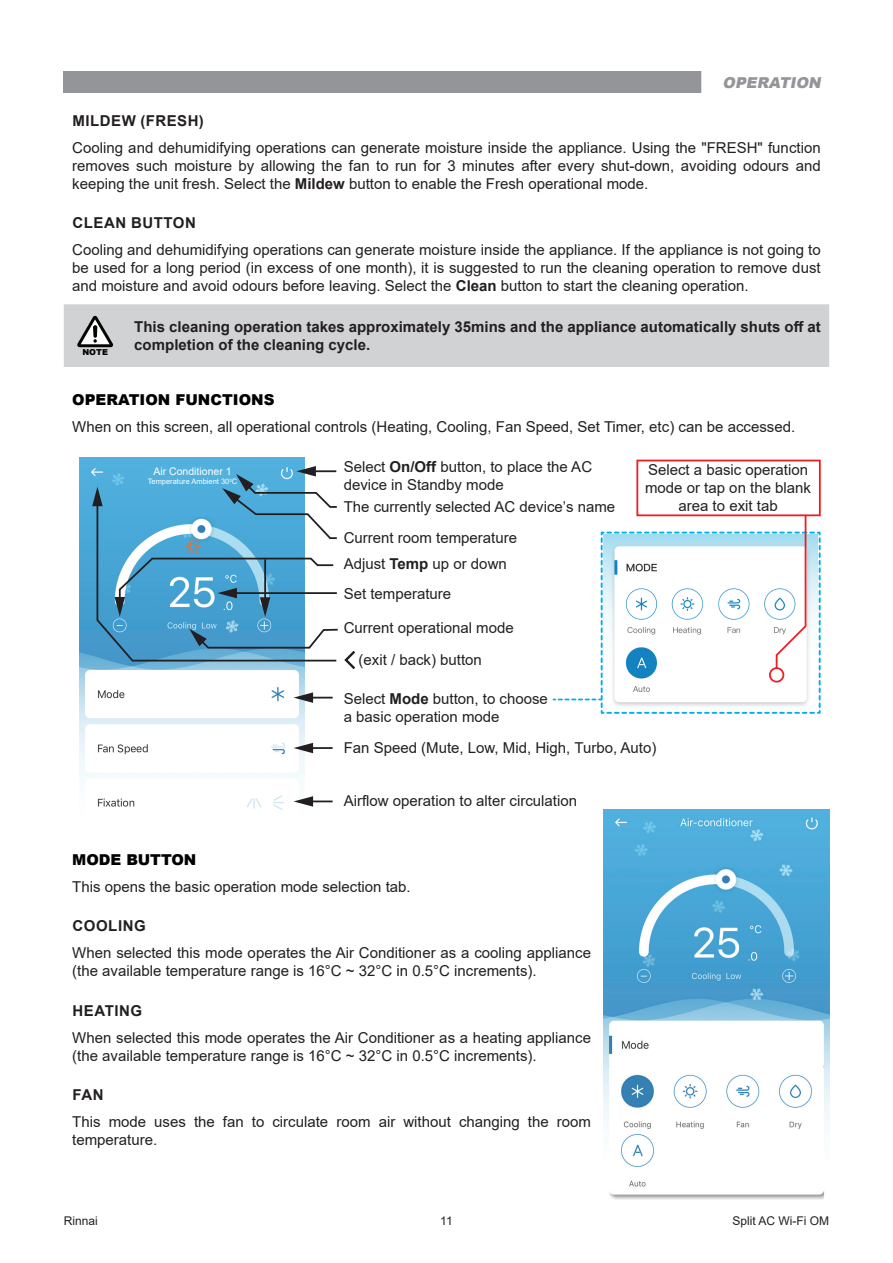
<style>
.page{position:relative;width:893px;height:1263px;background:#fff}
.page>*{position:absolute;margin:0;border:0;box-sizing:border-box;transform-origin:0 0}
.t1{font:15px/18px "Arial";color:#231f20}
.t2{font:700 15px/18px "Arial";color:#231f20}
.t3{font:700 15px "Arial";letter-spacing:.035em;color:#231f20}
.t4{font:900 15px "Arial";color:#000}
.t5{font:italic 900 15px "Arial";color:#939598}
.t6{font:12px "Arial";color:#231f20}
.t7{font:10.5px "Arial";color:#fff}
.t8{font:900 8.25px "Arial";color:#040503}
.t9{font:7.5px "Arial";color:#fff}
.s1{font-weight:700}
</style>
<div class="page">
<div style="left:64px;top:304px;width:765px;height:63px;background:#d1d2d4"></div>
<svg style="left:77px;top:316px;width:36px;height:31px"></svg>
<svg style="left:93px;top:325px;width:4px;height:13px"></svg>
<img style="left:79px;top:458px;width:226px;height:352px">
<hr style="left:310px;top:800px;width:23px;height:2px;background:#231f20">
<svg style="left:294px;top:796px;width:19px;height:11px"></svg>
<hr style="left:310px;top:747px;width:23px;height:2px;background:#231f20">
<svg style="left:294px;top:743px;width:19px;height:10px"></svg>
<svg style="left:294px;top:692px;width:39px;height:11px"></svg>
<div style="left:636px;top:460px;width:185px;height:56px;border:2px solid #ee1d23"></div>
<div style="left:150px;top:465px;width:80px;height:16px;background:#52b0dd"></div>
<svg style="left:92px;top:466px;width:264px;height:206px"></svg>
<svg style="left:553px;top:513px;width:268px;height:201px"></svg>
<img style="left:604px;top:809px;width:225px;height:390px">
<div style="left:64px;top:71px;width:765px;height:21px;background:#939598"></div>
<div style="left:701px;top:64px;width:141px;height:36px;background:#fff"></div>
<p class="t5" style="left:723px;top:72px;width:103px">OPERATION</p>
<p class="t3" style="left:73px;top:110px;width:133px">MILDEW (FRESH)</p>
<p class="t1" style="left:72px;top:138px;width:750px;text-align:justify">Cooling and dehumidifying operations can generate moisture inside the appliance. Using the "FRESH" function removes such moisture by allowing the fan to run for 3 minutes after every shut-down, avoiding odours and keeping the unit fresh. Select the <span class="s1">Mildew</span> button to enable the Fresh operational mode.</p>
<p class="t3" style="left:73px;top:212px;width:125px">CLEAN BUTTON</p>
<p class="t1" style="left:72px;top:241px;width:750px;text-align:justify">Cooling and dehumidifying operations can generate moisture inside the appliance. If the appliance is not going to be used for a long period (in excess of one month), it is suggested to run the cleaning operation to remove dust and moisture and avoid odours before leaving. Select the <span class="s1">Clean</span> button to start the cleaning operation.</p>
<p class="t8" style="left:82px;top:346px;width:27px">NOTE</p>
<p class="t2" style="left:134px;top:318px;width:688px">This cleaning operation takes approximately 35mins and the appliance automatically shuts off at completion of the cleaning cycle.</p>
<p class="t4" style="left:72px;top:388px;width:204px">OPERATION FUNCTIONS</p>
<p class="t1" style="left:72px;top:417px;width:724px">When on this screen, all operational controls (Heating, Cooling, Fan Speed, Set Timer, etc) can be accessed.</p>
<p class="t7" style="left:153px;top:464px;width:80px">Air Conditioner 1</p>
<p class="t9" style="left:148px;top:476px;width:91px">Temperature Ambient 30<sup>0</sup>C</p>
<p class="t1" style="left:344px;top:457px;width:250px">Select <span class="s1">On/Off</span> button, to place the AC device in Standby mode</p>
<p class="t1" style="left:344px;top:498px;width:273px">The currently selected AC device’s name</p>
<p class="t1" style="left:344px;top:528px;width:175px">Current room temperature</p>
<p class="t1" style="left:344px;top:555px;width:165px">Adjust <span class="s1">Temp</span> up or down</p>
<p class="t1" style="left:344px;top:585px;width:109px">Set temperature</p>
<p class="t1" style="left:344px;top:619px;width:172px">Current operational mode</p>
<p class="t1" style="left:358px;top:650px;width:125px">(exit / back) button</p>
<p class="t1" style="left:344px;top:690px;width:206px">Select <span class="s1">Mode</span> button, to choose a basic operation mode</p>
<p class="t1" style="left:645px;top:460px;width:167px;text-align:center">Select a basic operation mode or tap on the blank area to exit tab</p>
<p class="t1" style="left:344px;top:738px;width:314px">Fan Speed (Mute, Low, Mid, High, Turbo, Auto)</p>
<p class="t1" style="left:344px;top:792px;width:235px">Airflow operation to alter circulation</p>
<p class="t4" style="left:72px;top:849px;width:126px">MODE BUTTON</p>
<p class="t1" style="left:72px;top:878px;width:340px">This opens the basic operation mode selection tab.</p>
<p class="t3" style="left:73px;top:915px;width:75px">COOLING</p>
<p class="t1" style="left:72px;top:944px;width:520px">When selected this mode operates the Air Conditioner as a cooling appliance (the available temperature range is 16°C ~ 32°C in 0.5°C increments).</p>
<p class="t3" style="left:73px;top:1000px;width:71px">HEATING</p>
<p class="t1" style="left:72px;top:1028px;width:520px">When selected this mode operates the Air Conditioner as a heating appliance (the available temperature range is 16°C ~ 32°C in 0.5°C increments).</p>
<p class="t2" style="left:73px;top:1086px;width:33px">FAN</p>
<p class="t1" style="left:72px;top:1112px;width:520px">This mode uses the fan to circulate room air without changing the room temperature.</p>
<p class="t6" style="left:64px;top:1212px;width:36px">Rinnai</p>
<p class="t6" style="left:440px;top:1212px;width:14px">11</p>
<p class="t6" style="left:732px;top:1212px;width:98px">Split AC Wi-Fi OM</p>
</div>
